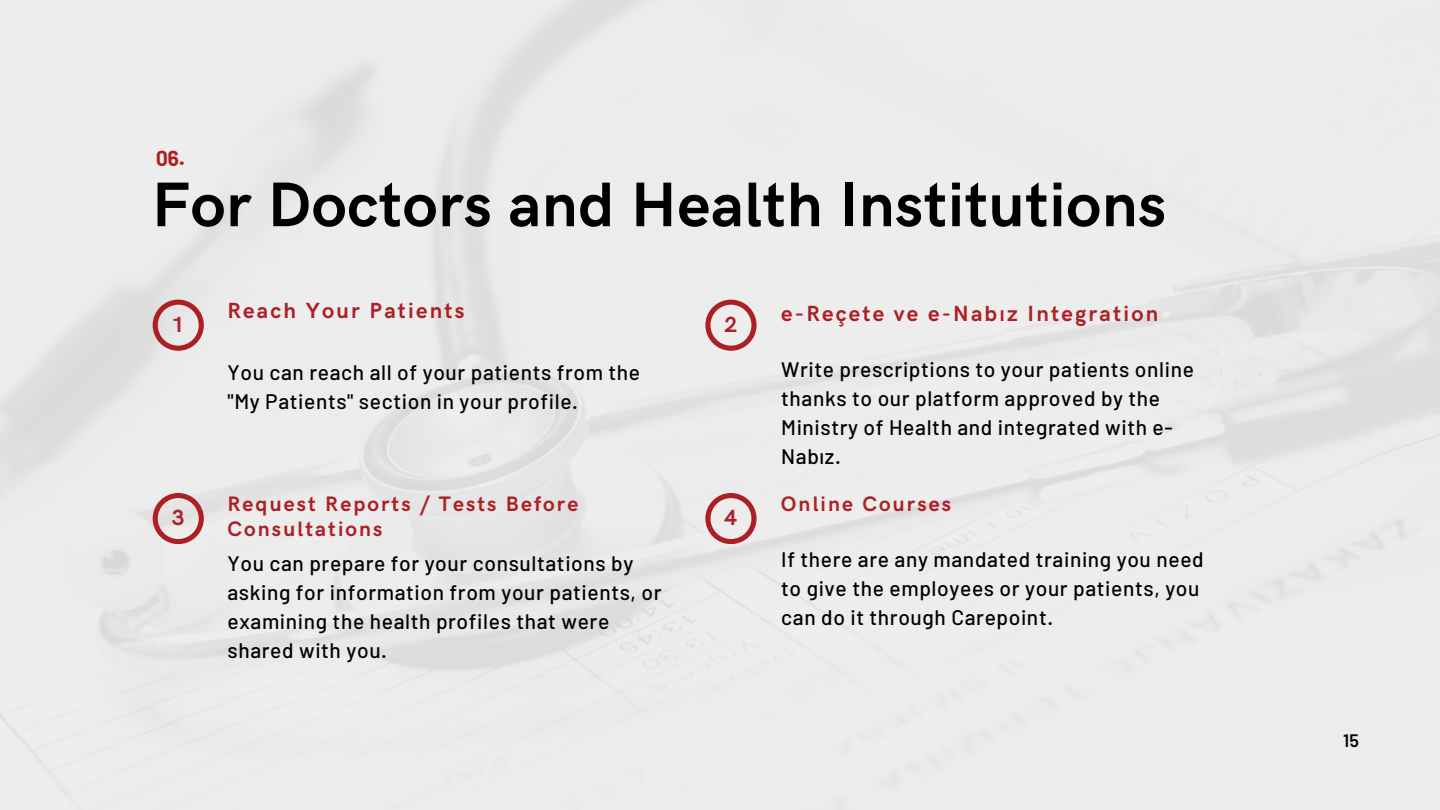
<style>
.page{position:relative;width:1440px;height:810px;background:#fff}
.page>*{position:absolute;margin:0;border:0;box-sizing:border-box;transform-origin:0 0}
.t1{font:700 63.2px "HK Grotesk";letter-spacing:.01em;color:#000}
.t2{font:700 22px "HK Grotesk";letter-spacing:.1em;color:#ac1f24}
.t3{font:500 21px/29.2px "Barlow";letter-spacing:.03em;color:#000}
.t4{font:700 21px/24.8px "HK Grotesk";letter-spacing:.1em;color:#ac1f24}
.t5{font:600 18px "Barlow";color:#000}
</style>
<div class="page">
<svg style="left:153px;top:300px;width:51px;height:51px;background:#d6aeaf"></svg>
<svg style="left:705px;top:300px;width:51px;height:51px;background:#dab2b4"></svg>
<svg style="left:153px;top:493px;width:51px;height:51px;background:#d6aeaf"></svg>
<svg style="left:705px;top:493px;width:51px;height:51px;background:#dab2b3"></svg>
<svg style="left:157px;top:150px;width:27px;height:16px"></svg>
<p class="t1" style="left:152px;top:169px;width:1016px">For Doctors and Health Institutions</p>
<p class="t2" style="left:227px;top:299px;width:239px">Reach Your Patients</p>
<p class="t2" style="left:172px;top:312px;width:14px">1</p>
<p class="t2" style="left:725px;top:312px;width:14px">2</p>
<p class="t3" style="left:227px;top:357px;width:414px">You can reach all of your patients from the "My Patients" section in your profile.</p>
<p class="t4" style="left:227px;top:492px;width:352px">Request Reports / Tests Before<br>Consultations</p>
<p class="t3" style="left:227px;top:548px;width:436px">You can prepare for your consultations by asking for information from your patients, or examining the health profiles that were shared with you.</p>
<p class="t2" style="left:172px;top:505px;width:14px">3</p>
<p class="t2" style="left:725px;top:505px;width:14px">4</p>
<p class="t2" style="left:781px;top:301px;width:378px">e-Reçete ve e-Nabız Integration</p>
<p class="t3" style="left:781px;top:354px;width:414px">Write prescriptions to your patients online thanks to our platform approved by the<br>Ministry of Health and integrated with e-<br>Nabız.</p>
<p class="t4" style="left:781px;top:492px;width:172px">Online Courses</p>
<p class="t3" style="left:781px;top:544px;width:424px">If there are any mandated training you need to give the employees or your patients, you can do it through Carepoint.</p>
<p class="t5" style="left:1343px;top:729px;width:17px">15</p>
</div>
